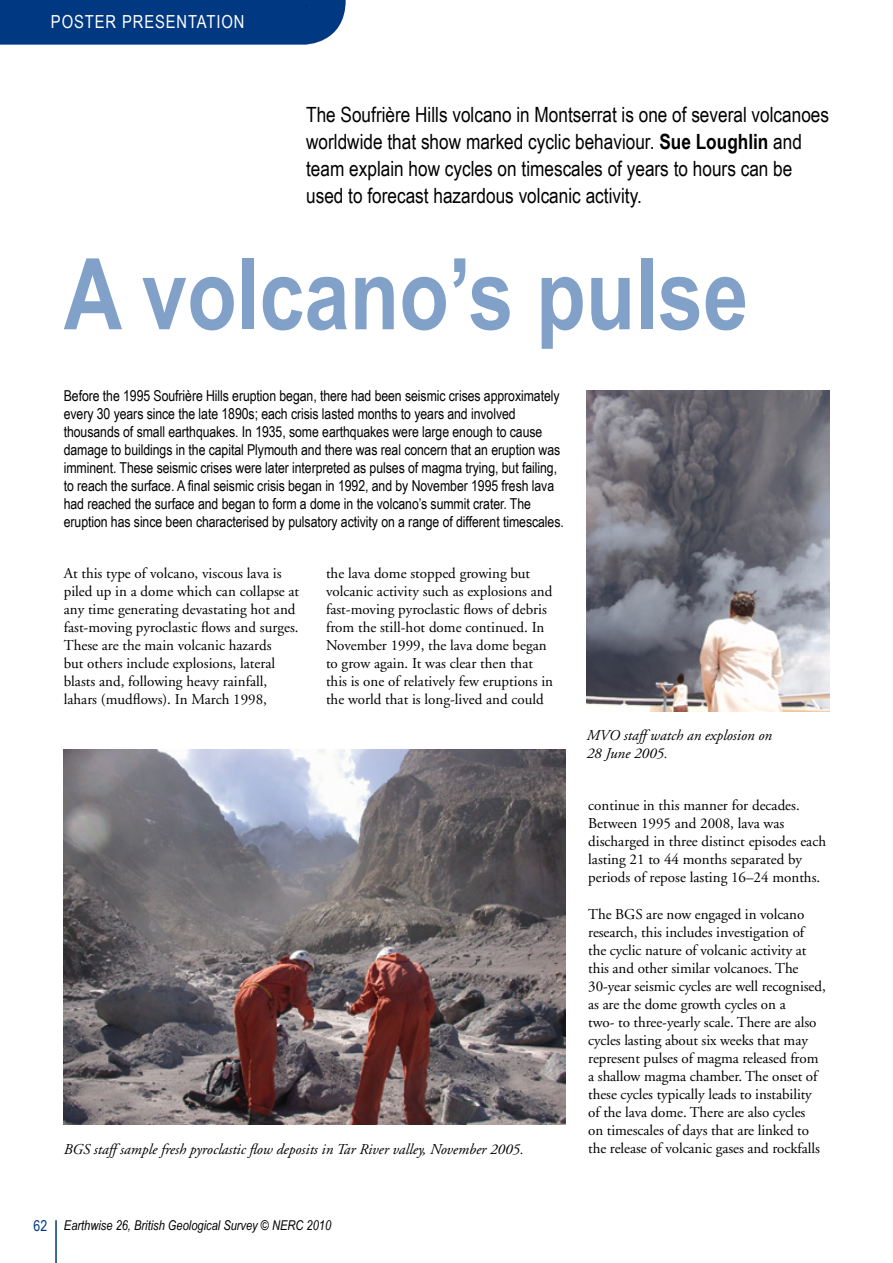
<style>
.page{position:relative;width:893px;height:1263px;background:#fff}
.page>*{position:absolute;margin:0;border:0;box-sizing:border-box;transform-origin:0 0}
.t1{font:700 99px "Arial Narrow";color:#81a1c8}
.Standfirst_Para{font:21px/27px "Arial Narrow";color:#000}
.Theme_Title{font:18px "Arial Narrow";letter-spacing:.05em;color:#fff}
.Main_Body_Text{font:15px/18px "Adobe Garamond";color:#000}
.Sub_Heading_Para{font:15px/18px "Arial Narrow";letter-spacing:-.005em;color:#000}
.t2{font:italic 15px/18px "Adobe Garamond";color:#000}
.page_number{font:15px "Arial Narrow";color:#003882}
.bottom_page_text{font:italic 13.5px "Arial Narrow";color:#000}
.s1{font-weight:700}
</style>
<div class="page">
<img style="left:64px;top:750px;width:502px;height:374px">
<hr style="left:55px;top:1220px;width:2px;height:43px;background:#003882">
<div style="left:0;top:0;width:346px;height:45px;background:#003882"></div>
<img style="left:587px;top:390px;width:242px;height:321px">
<p class="Theme_Title" style="left:51px;top:8px;width:195px">POSTER PRESENTATION</p>
<p class="Standfirst_Para" style="left:306px;top:100px;width:524px">The Soufrière Hills volcano in Montserrat is one of several volcanoes worldwide that show marked cyclic behaviour. <span class="s1">Sue Loughlin</span> and team explain how cycles on timescales of years to hours can be used to forecast hazardous volcanic activity.</p>
<p class="t1" style="left:64px;top:219px;width:686px">A volcano’s pulse</p>
<p class="Sub_Heading_Para" style="left:64px;top:386px;width:502px">Before the 1995 Soufrière Hills eruption began, there had been seismic crises approximately every 30 years since the late 1890s; each crisis lasted months to years and involved thousands of small earthquakes. In 1935, some earthquakes were large enough to cause damage to buildings in the capital Plymouth and there was real concern that an eruption was imminent. These seismic crises were later interpreted as pulses of magma trying, but failing, to reach the surface. A final seismic crisis began in 1992, and by November 1995 fresh lava had reached the surface and began to form a dome in the volcano’s summit crater. The eruption has since been characterised by pulsatory activity on a range of different timescales.</p>
<p class="Main_Body_Text" style="left:64px;top:564px;width:237px">At this type of volcano, viscous lava is piled up in a dome which can collapse at any time generating devastating hot and fast-moving pyroclastic flows and surges.<br>These are the main volcanic hazards<br>but others include explosions, lateral blasts and, following heavy rainfall, lahars (mudflows). In March 1998,</p>
<p class="Main_Body_Text" style="left:326px;top:564px;width:229px">the lava dome stopped growing but volcanic activity such as explosions and fast-moving pyroclastic flows of debris from the still-hot dome continued. In November 1999, the lava dome began to grow again. It was clear then that this is one of relatively few eruptions in the world that is long-lived and could</p>
<p class="t2" style="left:64px;top:1141px;width:461px">BGS staff sample fresh pyroclastic flow deposits in Tar River valley, November 2005.</p>
<p class="page_number" style="left:34px;top:1215px;width:15px">62</p>
<p class="bottom_page_text" style="left:64px;top:1216px;width:269px">Earthwise 26, British Geological Survey © NERC 2010</p>
<p class="t2" style="left:587px;top:726px;width:187px">MVO staff watch an explosion on<br>28 June 2005.</p>
<p class="Main_Body_Text" style="left:588px;top:797px;width:239px">continue in this manner for decades.<br>Between 1995 and 2008, lava was discharged in three distinct episodes each lasting 21 to 44 months separated by periods of repose lasting 16–24 months.</p>
<p class="Main_Body_Text" style="left:588px;top:905px;width:239px">The BGS are now engaged in volcano research, this includes investigation of the cyclic nature of volcanic activity at this and other similar volcanoes. The 30-year seismic cycles are well recognised, as are the dome growth cycles on a<br>two- to three-yearly scale. There are also cycles lasting about six weeks that may represent pulses of magma released from a shallow magma chamber. The onset of these cycles typically leads to instability of the lava dome. There are also cycles<br>on timescales of days that are linked to the release of volcanic gases and rockfalls</p>
</div>
